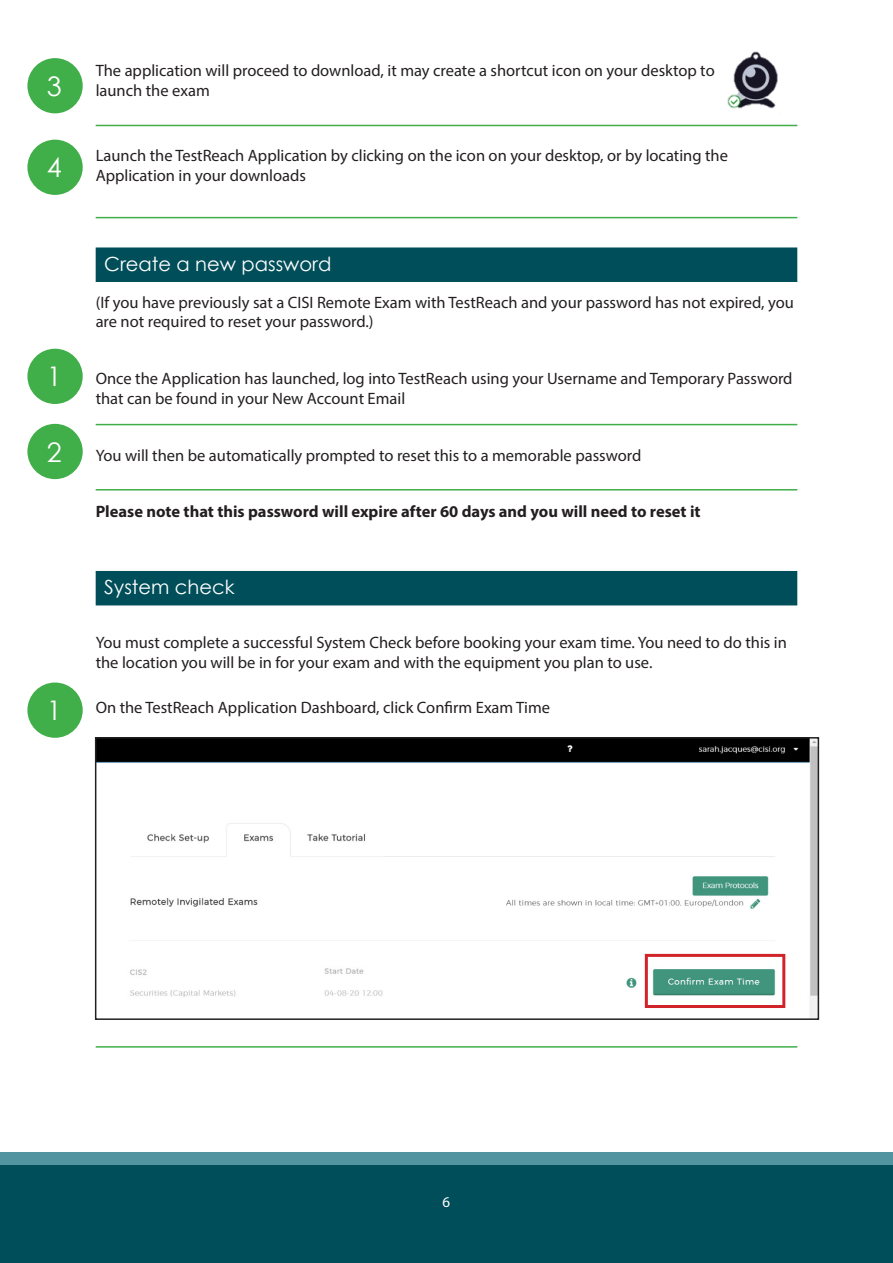
<style>
.page{position:relative;width:893px;height:1263px;background:#fff}
.page>*{position:absolute;margin:0;border:0;box-sizing:border-box;transform-origin:0 0}
.t1{font:27px "Century Gothic";color:#fff}
.head2{font:19.5px "Century Gothic";color:#fff}
.body{font:16.5px/19.8px "Myriad Pro";color:#231f20}
.bullet1{font:16.5px/19.8px "Myriad Pro";color:#231f20}
.bullet2{font:16.5px/19.8px "Myriad Pro";color:#231f20}
.body-2{font:700 16.5px "Myriad Pro";color:#231f20}
.t2{font:15px "Myriad Pro";color:#fff}
</style>
<div class="page">
<div style="left:0;top:1165px;width:893px;height:98px;background:#004e59"></div>
<div style="left:0;top:1152px;width:893px;height:13px;background:#52949f"></div>
<div style="left:96px;top:247px;width:701px;height:35px;background:#004e59"></div>
<div style="left:96px;top:571px;width:701px;height:34px;background:#004e59"></div>
<div style="left:27px;top:58px;width:56px;height:55px;background:#40ae49;border-radius:50%"></div>
<div style="left:27px;top:140px;width:56px;height:55px;background:#40ae49;border-radius:50%"></div>
<hr style="left:96px;top:125px;width:701px;height:1px;background:#40ae49">
<hr style="left:96px;top:217px;width:701px;height:1px;background:#40ae49">
<div style="left:27px;top:349px;width:56px;height:55px;background:#40ae49;border-radius:50%"></div>
<div style="left:27px;top:424px;width:56px;height:55px;background:#40ae49;border-radius:50%"></div>
<hr style="left:96px;top:424px;width:701px;height:1px;background:#40ae49">
<hr style="left:96px;top:489px;width:701px;height:1px;background:#40ae49">
<img style="left:727px;top:51px;width:51px;height:58px">
<div style="left:27px;top:682px;width:56px;height:56px;background:#40ae49;border-radius:50%"></div>
<img style="left:98px;top:740px;width:718px;height:277px">
<div style="left:95px;top:737px;width:724px;height:283px;border:2px solid #231f20"></div>
<div style="left:645px;top:954px;width:140px;height:54px;border:3px solid #d1232a"></div>
<hr style="left:96px;top:1046px;width:701px;height:1px;background:#40ae49">
<p class="t1" style="left:47px;top:67px;width:16px">3</p>
<p class="t1" style="left:47px;top:149px;width:16px">4</p>
<p class="t1" style="left:47px;top:358px;width:16px">1</p>
<p class="t1" style="left:47px;top:433px;width:16px">2</p>
<p class="t1" style="left:47px;top:692px;width:16px">1</p>
<p class="bullet2" style="left:96px;top:60px;width:621px">The application will proceed to download, it may create a shortcut icon on your desktop to launch the exam</p>
<p class="bullet2" style="left:96px;top:145px;width:634px">Launch the TestReach Application by clicking on the icon on your desktop, or by locating the<br>Application in your downloads</p>
<p class="head2" style="left:104px;top:250px;width:229px">Create a new password</p>
<p class="body" style="left:96px;top:292px;width:700px">(If you have previously sat a CISI Remote Exam with TestReach and your password has not expired, you are not required to reset your password.)</p>
<p class="body" style="left:96px;top:368px;width:698px">Once the Application has launched, log into TestReach using your Username and Temporary Password that can be found in your New Account Email</p>
<p class="body" style="left:96px;top:445px;width:547px">You will then be automatically prompted to reset this to a memorable password</p>
<p class="body-2" style="left:96px;top:501px;width:606px">Please note that this password will expire after 60 days and you will need to reset it</p>
<p class="head2" style="left:104px;top:574px;width:132px">System check</p>
<p class="bullet1" style="left:96px;top:632px;width:693px">You must complete a successful System Check before booking your exam time. You need to do this in the location you will be in for your exam and with the equipment you plan to use.</p>
<p class="bullet1" style="left:96px;top:698px;width:456px">On the TestReach Application Dashboard, click Confirm Exam Time</p>
<p class="t2" style="left:443px;top:1192px;width:9px">6</p>
</div>
